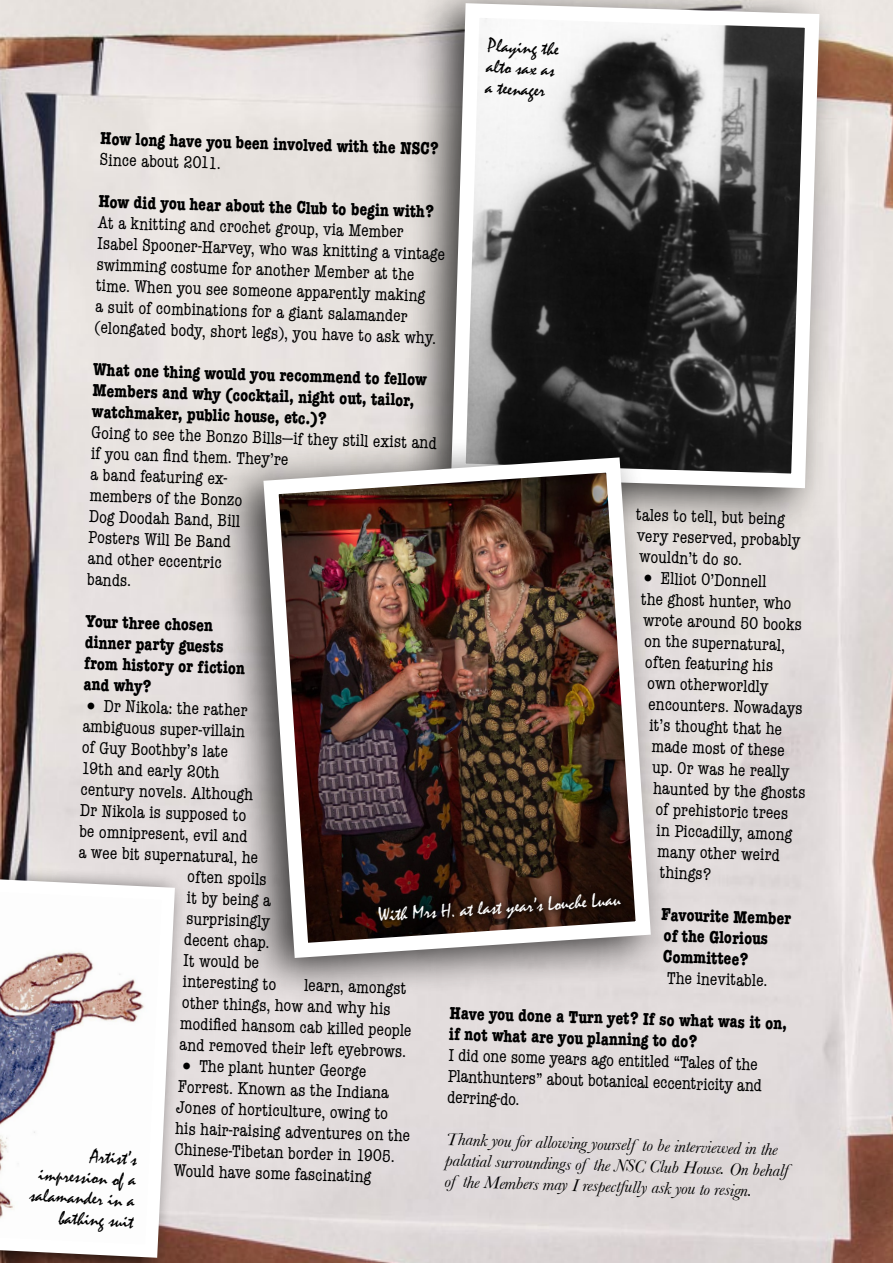
<style>
.page{position:relative;width:893px;height:1263px;background:#fff}
.page>*{position:absolute;margin:0;border:0;box-sizing:border-box;transform-origin:0 0}
.Picture_caption{font:19.5px/21px "Mistral";color:#000;text-align:right}
.Picture_caption-2{font:19.5px "Mistral";color:#fff}
.Body_text{font:condensed 18px/21px "American Typewriter";color:#000}
.Body_text-2{font:700 condensed 18px/21px "American Typewriter";color:#000}
.Body_text_NI{font:italic 18px/21px "Baskerville";color:#000}
.s1{font-size:24px}
</style>
<div class="page">
<img style="left:0;top:0;width:893px;height:1263px">
<div style="left:400px;top:0;width:442px;height:533px;background:#000;opacity:.75"></div>
<svg style="left:444px;top:0;width:383px;height:495px"></svg>
<div style="left:0;top:857px;width:186px;height:406px;background:#000;opacity:.75"></div>
<svg style="left:0;top:865px;width:182px;height:398px"></svg>
<div style="left:213px;top:430px;width:459px;height:572px;background:#000;opacity:.75"></div>
<img style="left:256px;top:450px;width:402px;height:515px">
<div style="left:370px;top:885px;width:259px;height:45px;background:#000;opacity:.67"></div>
<p class="Picture_caption" style="left:488px;top:36px;width:73px;text-align:left;rotate:3deg">Playing the alto sax as a teenager</p>
<p class="Body_text-2" style="left:101px;top:127px;width:340px;rotate:2deg">How long have you been involved with the NSC?</p>
<p class="Body_text" style="left:100px;top:149px;width:123px;rotate:2deg">Since about 2011.</p>
<p class="Body_text-2" style="left:99px;top:190px;width:337px;rotate:2deg">How did you hear about the Club to begin with?</p>
<p class="Body_text" style="left:98px;top:211px;width:350px;rotate:2deg">At a knitting and crochet group, via Member Isabel Spooner-Harvey, who was knitting a vintage swimming costume for another Member at the time. When you see someone apparently making<br>a suit of combinations for a giant salamander (elongated body, short legs), you have to ask why.</p>
<p class="Body_text-2" style="left:94px;top:358px;width:335px;rotate:2deg">What one thing would you recommend to fellow<br>Members and why (cocktail, night out, tailor, watchmaker, public house, etc.)?</p>
<p class="Body_text" style="left:92px;top:421px;width:347px;rotate:2deg">Going to see the Bonzo Bills—if they still exist and if you can fi nd them. They’re<br>a band featuring ex-<br>members of the Bonzo<br>Dog Doodah Band, Bill<br>Posters Will Be Band<br>and other eccentric<br>bands.</p>
<p class="Body_text-2" style="left:86px;top:610px;width:162px;rotate:2deg">Your three chosen dinner party guests from history or fi ction and why?</p>
<p class="Body_text" style="left:84px;top:695px;width:166px;rotate:2deg"><span class="s1">•</span> Dr Nikola: the rather</p>
<p class="Body_text" style="left:83px;top:715px;width:164px;rotate:2deg">ambiguous super-villain</p>
<p class="Body_text" style="left:82px;top:737px;width:148px;rotate:2deg">of Guy Boothby’s late</p>
<p class="Body_text" style="left:82px;top:758px;width:140px;rotate:2deg">19th and early 20th</p>
<p class="Body_text" style="left:81px;top:778px;width:174px;rotate:2deg">century novels. Although</p>
<p class="Body_text" style="left:80px;top:799px;width:168px;rotate:2deg">Dr Nikola is supposed to</p>
<p class="Body_text" style="left:80px;top:820px;width:170px;rotate:2deg">be omnipresent, evil and</p>
<p class="Body_text" style="left:79px;top:841px;width:181px;rotate:2deg">a wee bit supernatural, he</p>
<p class="Body_text" style="left:188px;top:866px;width:81px;rotate:2deg">often spoils</p>
<p class="Body_text" style="left:187px;top:887px;width:86px;rotate:2deg">it by being a</p>
<p class="Body_text" style="left:187px;top:908px;width:85px;rotate:2deg">surprisingly</p>
<p class="Body_text" style="left:184px;top:929px;width:87px;rotate:2deg">decent chap.</p>
<p class="Body_text" style="left:184px;top:950px;width:77px;rotate:2deg">It would be</p>
<p class="Body_text" style="left:183px;top:971px;width:95px;rotate:2deg">interesting to</p>
<p class="Body_text" style="left:636px;top:504px;width:167px;rotate:2deg">tales to tell, but being very reserved, probably wouldn’t do so.</p>
<p class="Body_text" style="left:641px;top:567px;width:128px;rotate:2deg"><span class="s1">•</span> Elliot O’Donnell</p>
<p class="Body_text" style="left:641px;top:588px;width:152px;rotate:2deg">the ghost hunter, who</p>
<p class="Body_text" style="left:644px;top:609px;width:160px;rotate:2deg">wrote around 50 books</p>
<p class="Body_text" style="left:645px;top:630px;width:142px;rotate:2deg">on the supernatural,</p>
<p class="Body_text" style="left:645px;top:651px;width:130px;rotate:2deg">often featuring his</p>
<p class="Body_text" style="left:648px;top:672px;width:122px;rotate:2deg">own otherworldly</p>
<p class="Body_text" style="left:649px;top:693px;width:156px;rotate:2deg">encounters. Nowadays</p>
<p class="Body_text" style="left:650px;top:714px;width:135px;rotate:2deg">it’s thought that he</p>
<p class="Body_text" style="left:652px;top:735px;width:135px;rotate:2deg">made most of these</p>
<p class="Body_text" style="left:653px;top:756px;width:138px;rotate:2deg">up. Or was he really</p>
<p class="Body_text" style="left:654px;top:777px;width:154px;rotate:2deg">haunted by the ghosts</p>
<p class="Body_text" style="left:656px;top:799px;width:134px;rotate:2deg">of prehistoric trees</p>
<p class="Body_text" style="left:657px;top:820px;width:137px;rotate:2deg">in Piccadilly, among</p>
<p class="Body_text" style="left:658px;top:841px;width:124px;rotate:2deg">many other weird</p>
<p class="Body_text" style="left:660px;top:862px;width:53px;rotate:2deg">things?</p>
<p class="Body_text-2" style="left:662px;top:903px;width:131px;rotate:2deg">Favourite Member of the Glorious<br>Committee?</p>
<p class="Body_text" style="left:667px;top:967px;width:102px;rotate:2deg">The inevitable.</p>
<p class="Body_text-2" style="left:450px;top:1001px;width:339px;rotate:2deg">Have you done a Turn yet? If so what was it on, if not what are you planning to do?</p>
<p class="Body_text" style="left:449px;top:1044px;width:316px;rotate:2deg">I did one some years ago entitled “Tales of the<br>Planthunters” about botanical eccentricity and derring-do.</p>
<p class="Body_text_NI" style="left:446px;top:1128px;width:345px;rotate:2deg">Thank you for allowing yourself to be interviewed in the palatial surroundings of the NSC Club House. On behalf of the Members may I respectfully ask you to resign.</p>
<p class="Picture_caption-2" style="left:377px;top:905px;width:244px;rotate:-4deg">With Mrs H. at last year’s Louche Luau</p>
<p class="Body_text" style="left:182px;top:970px;width:233px;text-indent:123px;rotate:2deg">learn, amongst other things, how and why his modifi ed hansom cab killed people and removed their left eyebrows.</p>
<p class="Body_text" style="left:178px;top:1054px;width:237px;rotate:2deg"><span class="s1">•</span> The plant hunter George<br>Forrest. Known as the Indiana<br>Jones of horticulture, owing to his hair-raising adventures on the<br>Chinese-Tibetan border in 1905.<br>Would have some fascinating</p>
<p class="Picture_caption" style="left:32px;top:1143px;width:107px;rotate:3deg">Artist’s impression of a salamander in a bathing suit</p>
</div>
